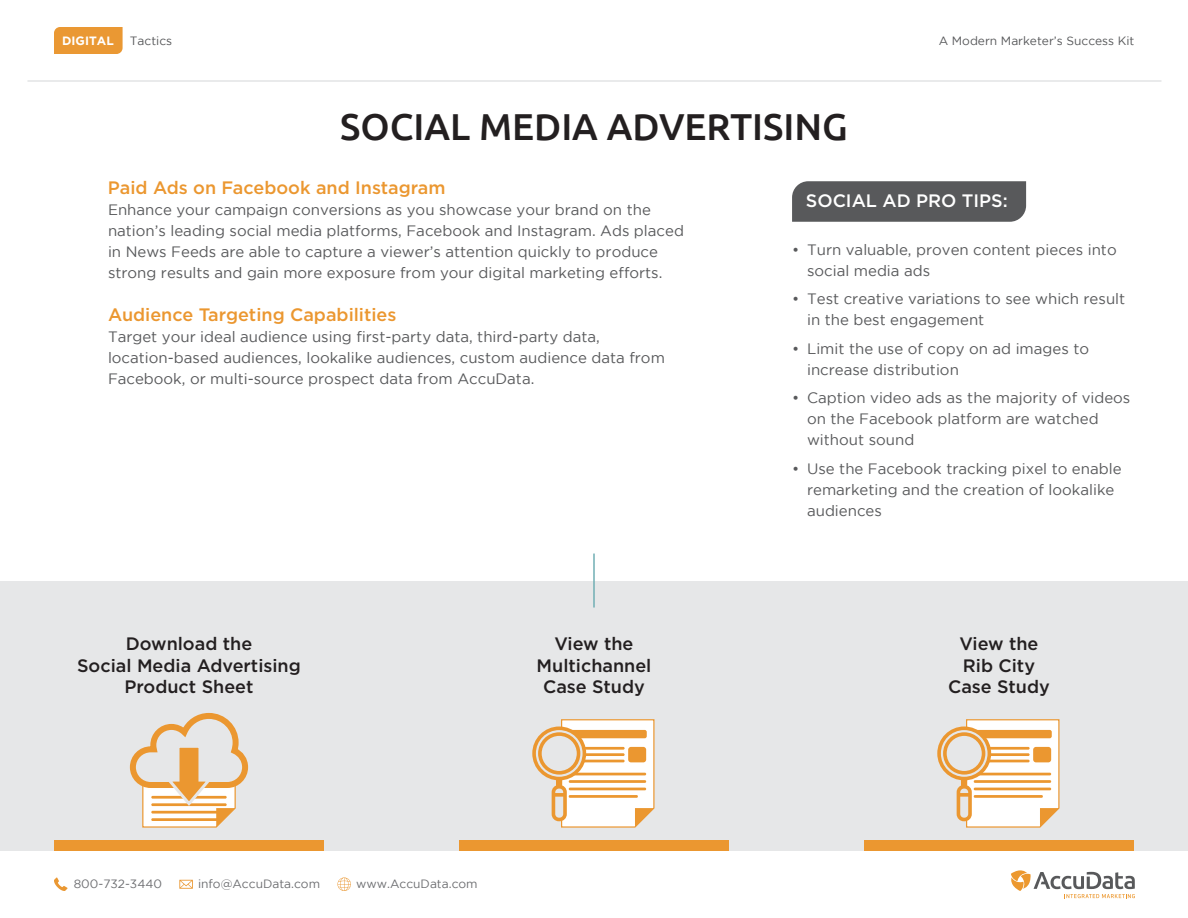
<style>
.page{position:relative;width:1188px;height:918px;background:#fff}
.page>*{position:absolute;margin:0;border:0;box-sizing:border-box;transform-origin:0 0}
.t1{font:500 37.5px "Ubuntu";color:#231f20}
.t2{font:500 18px/21.6px "Gotham HTF";color:#231f20;text-align:center}
.t3{font:500 18px "Gotham HTF";color:#eb9730}
.t4{font:500 18px "Gotham HTF";color:#fff}
.t5{font:15px/21px "Gotham";color:#58595b}
.t6{font:12px "Gotham";color:#6d6e71}
.t7{font:12px "Gotham";color:#58595b}
.t8{font:700 12px "Gotham";color:#fff}
</style>
<div class="page">
<svg style="left:337px;top:878px;width:14px;height:13px"></svg>
<svg style="left:54px;top:878px;width:14px;height:13px"></svg>
<svg style="left:179px;top:880px;width:14px;height:9px"></svg>
<svg style="left:1011px;top:870px;width:124px;height:28px"></svg>
<div style="left:0;top:581px;width:1188px;height:270px;background:#e6e7e8"></div>
<hr style="left:593px;top:554px;width:2px;height:54px;background:#70aeb4">
<svg style="left:129px;top:712px;width:120px;height:116px"></svg>
<div style="left:54px;top:840px;width:270px;height:11px;background:#eb9730"></div>
<svg style="left:560px;top:719px;width:95px;height:109px;background:#fbf3e8"></svg>
<hr style="left:569px;top:773px;width:77px;height:2px;background:#eb9730">
<hr style="left:569px;top:780px;width:77px;height:3px;background:#eb9730">
<hr style="left:569px;top:788px;width:77px;height:2px;background:#eb9730">
<hr style="left:569px;top:795px;width:69px;height:3px;background:#eb9730">
<div style="left:569px;top:730px;width:78px;height:8px;background:#eb9730;border-radius:2px"></div>
<hr style="left:569px;top:747px;width:56px;height:3px;background:#eb9730">
<hr style="left:569px;top:753px;width:56px;height:3px;background:#eb9730">
<hr style="left:569px;top:760px;width:56px;height:2px;background:#eb9730">
<div style="left:628px;top:747px;width:18px;height:15px;background:#eb9730;border-radius:3px"></div>
<svg style="left:534px;top:728px;width:50px;height:51px"></svg>
<div style="left:532px;top:727px;width:54px;height:53px;border:4px solid #eb9730;border-radius:50%"></div>
<div style="left:540px;top:734px;width:39px;height:39px;background:#e6e7e8;border-radius:50%"></div>
<div style="left:538px;top:732px;width:42px;height:43px;border:4px solid #eb9730;border-radius:50%"></div>
<div style="left:557px;top:780px;width:5px;height:10px;background:#eb9730"></div>
<div style="left:553px;top:787px;width:12px;height:32px;background:#e6e7e8;border-radius:5px"></div>
<div style="left:552px;top:785px;width:15px;height:36px;border:4px solid #eb9730;border-radius:5px"></div>
<svg style="left:553px;top:793px;width:12px;height:4px"></svg>
<div style="left:459px;top:840px;width:270px;height:11px;background:#eb9730"></div>
<svg style="left:965px;top:719px;width:95px;height:109px;background:#fbf3e8"></svg>
<hr style="left:974px;top:773px;width:77px;height:2px;background:#eb9730">
<hr style="left:974px;top:780px;width:77px;height:3px;background:#eb9730">
<hr style="left:974px;top:788px;width:77px;height:2px;background:#eb9730">
<hr style="left:974px;top:795px;width:69px;height:3px;background:#eb9730">
<div style="left:974px;top:730px;width:78px;height:8px;background:#eb9730;border-radius:2px"></div>
<hr style="left:974px;top:747px;width:56px;height:3px;background:#eb9730">
<hr style="left:974px;top:753px;width:56px;height:3px;background:#eb9730">
<hr style="left:974px;top:760px;width:56px;height:2px;background:#eb9730">
<div style="left:1033px;top:747px;width:18px;height:15px;background:#eb9730;border-radius:3px"></div>
<svg style="left:939px;top:728px;width:50px;height:51px"></svg>
<div style="left:937px;top:727px;width:54px;height:53px;border:4px solid #eb9730;border-radius:50%"></div>
<div style="left:945px;top:734px;width:39px;height:39px;background:#e6e7e8;border-radius:50%"></div>
<div style="left:943px;top:732px;width:42px;height:43px;border:4px solid #eb9730;border-radius:50%"></div>
<div style="left:962px;top:780px;width:5px;height:10px;background:#eb9730"></div>
<div style="left:958px;top:787px;width:12px;height:32px;background:#e6e7e8;border-radius:5px"></div>
<div style="left:957px;top:785px;width:15px;height:36px;border:4px solid #eb9730;border-radius:5px"></div>
<svg style="left:958px;top:793px;width:12px;height:4px"></svg>
<div style="left:864px;top:840px;width:270px;height:11px;background:#eb9730"></div>
<div style="left:792px;top:181px;width:234px;height:41px;background:#58595b"></div>
<hr style="left:27px;top:80px;width:1134px;height:2px;background:#e6e7e8">
<div style="left:54px;top:27px;width:69px;height:27px;background:#ea9833"></div>
<p class="t8" style="left:62px;top:33px;width:53px">DIGITAL</p>
<p class="t7" style="left:130px;top:34px;width:44px">Tactics</p>
<p class="t7" style="left:939px;top:34px;width:197px">A Modern Marketer’s Success Kit</p>
<h1 class="t1" style="left:340px;top:103px;width:509px">SOCIAL MEDIA ADVERTISING</h1>
<p class="t3" style="left:108px;top:178px;width:339px">Paid Ads on Facebook and Instagram</p>
<p class="t5" style="left:108px;top:199px;width:577px">Enhance your campaign conversions as you showcase your brand on the nation’s leading social media platforms, Facebook and Instagram. Ads placed in News Feeds are able to capture a viewer’s attention quickly to produce strong results and gain more exposure from your digital marketing efforts.</p>
<p class="t3" style="left:108px;top:304px;width:290px">Audience Targeting Capabilities</p>
<p class="t5" style="left:108px;top:326px;width:558px">Target your ideal audience using first-party data, third-party data, location-based audiences, lookalike audiences, custom audience data from<br>Facebook, or multi-source prospect data from AccuData.</p>
<p class="t4" style="left:806px;top:191px;width:203px">SOCIAL AD PRO TIPS:</p>
<p class="t5" style="left:807px;top:239px;width:311px;text-indent:-15px">• Turn valuable, proven content pieces into social media ads</p>
<p class="t5" style="left:807px;top:288px;width:320px;text-indent:-15px">• Test creative variations to see which result in the best engagement</p>
<p class="t5" style="left:807px;top:338px;width:284px;text-indent:-15px">• Limit the use of copy on ad images to increase distribution</p>
<p class="t5" style="left:807px;top:387px;width:325px;text-indent:-15px">• Caption video ads as the majority of videos on the Facebook platform are watched without sound</p>
<p class="t5" style="left:807px;top:458px;width:316px;text-indent:-15px">• Use the Facebook tracking pixel to enable remarketing and the creation of lookalike audiences</p>
<p class="t2" style="left:77px;top:633px;width:225px">Download the<br>Social Media Advertising<br>Product Sheet</p>
<p class="t2" style="left:537px;top:633px;width:116px">View the<br>Multichannel<br>Case Study</p>
<p class="t2" style="left:948px;top:633px;width:103px">View the<br>Rib City<br>Case Study</p>
<p class="t6" style="left:74px;top:877px;width:90px">800-732-3440</p>
<p class="t6" style="left:198px;top:877px;width:124px">info@AccuData.com</p>
<p class="t6" style="left:356px;top:877px;width:123px">www.AccuData.com</p>
</div>
